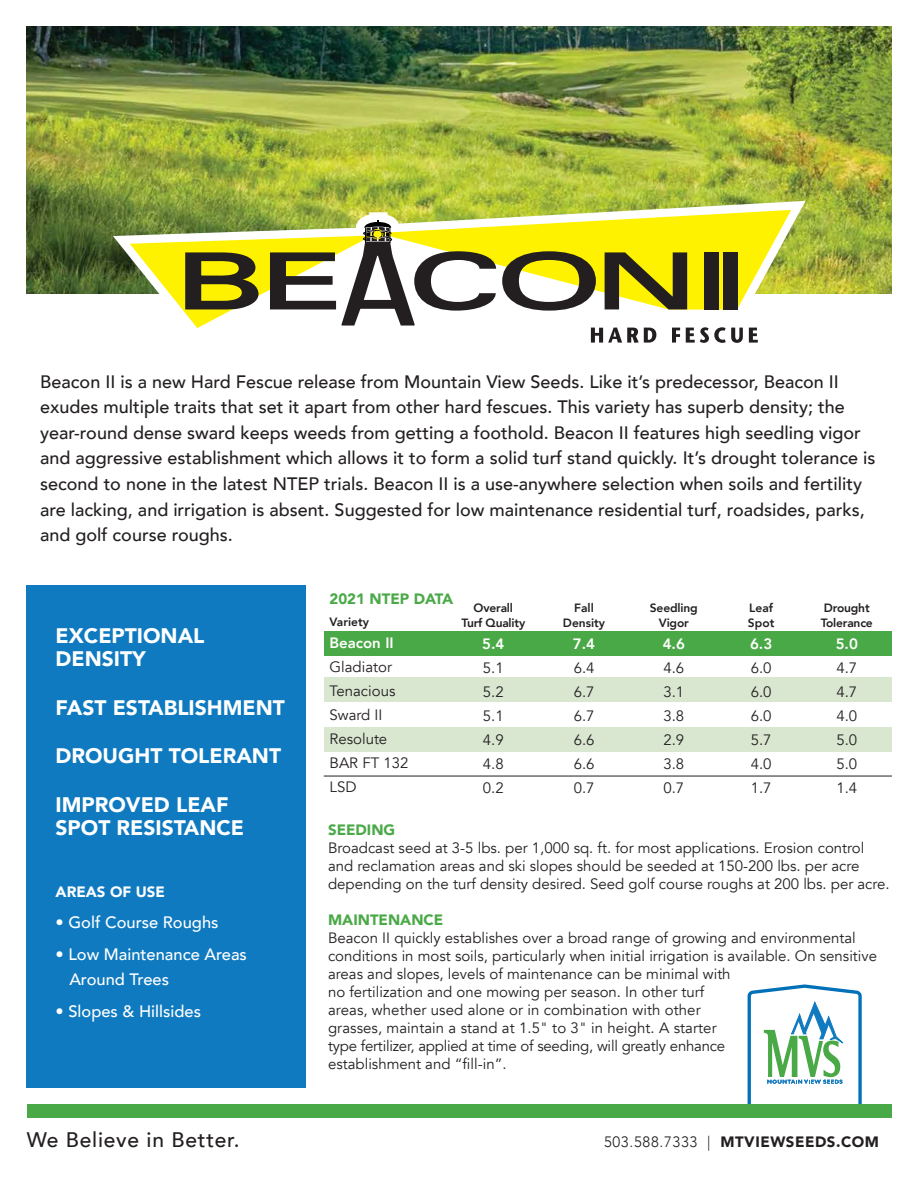
<style>
.page{position:relative;width:918px;height:1188px;background:#fff}
.page>*{position:absolute;margin:0;border:0;box-sizing:border-box;transform-origin:0 0}
.t1{font:900 21px/23.2px "Avenir";color:#fff}
.t2{font:500 21px "Avenir";letter-spacing:.035em;color:#231f20}
.t3{font:500 18px/25.5px "Avenir";color:#231f20}
.t4{font:500 16.5px/25.5px "Avenir";color:#fff}
.t5{font:15px/24px "Avenir";color:#231f20;text-align:justify}
.t6{font:900 15px "Avenir";color:#4aa947}
.t7{font:900 15px "Avenir";letter-spacing:.035em;color:#231f20}
.t8{font:800 15px "Avenir";color:#fff}
.t9{font:900 15px "Avenir";color:#fff}
.t10{font:800 12px/14.4px "Avenir";letter-spacing:-.015em;color:#231f20;text-align:center}
.s1{font-weight:300}
</style>
<div class="page">
<img style="left:27px;top:27px;width:864px;height:267px">
<div style="left:27px;top:585px;width:279px;height:503px;background:#0f7ac0"></div>
<div style="left:324px;top:631px;width:567px;height:25px;background:#4aa947"></div>
<div style="left:324px;top:678px;width:567px;height:24px;background:#d9e7d1"></div>
<div style="left:324px;top:727px;width:567px;height:25px;background:#d9e7d1"></div>
<hr style="left:324px;top:776px;width:568px;height:1px;background:#231f20">
<svg style="left:746px;top:984px;width:117px;height:121px"></svg>
<div style="left:27px;top:1105px;width:864px;height:13px;background:#4aa947"></div>
<svg style="left:791px;top:192px;width:29px;height:102px;background:#adba46"></svg>
<svg style="left:96px;top:150px;width:695px;height:193px"></svg>
<div style="left:704px;top:252px;width:15px;height:58px;background:#231f20"></div>
<div style="left:723px;top:252px;width:15px;height:58px;background:#231f20"></div>
<p class="t3" style="left:40px;top:368px;width:837px">Beacon II is a new Hard Fescue release from Mountain View Seeds. Like it’s predecessor, Beacon II exudes multiple traits that set it apart from other hard fescues. This variety has superb density; the year-round dense sward keeps weeds from getting a foothold. Beacon II features high seedling vigor and aggressive establishment which allows it to form a solid turf stand quickly. It’s drought tolerance is second to none in the latest NTEP trials. Beacon II is a use-anywhere selection when soils and fertility are lacking, and irrigation is absent. Suggested for low maintenance residential turf, roadsides, parks, and golf course roughs.</p>
<h1 class="t1" style="left:56px;top:623px;width:150px">EXCEPTIONAL<br>DENSITY</h1>
<h1 class="t1" style="left:56px;top:695px;width:231px">FAST ESTABLISHMENT</h1>
<h1 class="t1" style="left:56px;top:744px;width:227px">DROUGHT TOLERANT</h1>
<h1 class="t1" style="left:56px;top:793px;width:190px">IMPROVED LEAF<br>SPOT RESISTANCE</h1>
<p class="t9" style="left:56px;top:879px;width:111px">AREAS OF USE</p>
<p class="t4" style="left:56px;top:909px;width:164px">• Golf Course Roughs</p>
<p class="t4" style="left:69px;top:940px;width:179px;text-indent:-14px">• Low Maintenance Areas<br>Around Trees</p>
<p class="t4" style="left:56px;top:997px;width:147px">• Slopes &amp; Hillsides</p>
<p class="t6" style="left:330px;top:586px;width:125px">2021 NTEP DATA</p>
<p class="t10" style="left:330px;top:615px;width:41px">Variety</p>
<p class="t8" style="left:330px;top:631px;width:66px">Beacon II</p>
<p class="t5" style="left:330px;top:655px;width:80px;text-align:left">Gladiator<br>Tenacious<br>Sward II<br>Resolute<br>BAR FT 132<br>LSD</p>
<p class="t10" style="left:461px;top:601px;width:65px">Overall<br>Turf Quality</p>
<p class="t8" style="left:482px;top:632px;width:24px">5.4</p>
<p class="t5" style="left:483px;top:656px;width:22px">5.1<br>5.2<br>5.1<br>4.9<br>4.8<br>0.2</p>
<p class="t10" style="left:563px;top:601px;width:44px">Fall<br>Density</p>
<p class="t8" style="left:573px;top:632px;width:24px">7.4</p>
<p class="t5" style="left:574px;top:656px;width:22px">6.4<br>6.7<br>6.7<br>6.6<br>6.6<br>0.7</p>
<p class="t10" style="left:650px;top:601px;width:49px">Seedling<br>Vigor</p>
<p class="t8" style="left:663px;top:632px;width:24px">4.6</p>
<p class="t5" style="left:663px;top:656px;width:22px">4.6<br>3.1<br>3.8<br>2.9<br>3.8<br>0.7</p>
<p class="t10" style="left:748px;top:601px;width:28px;text-align:left">Leaf<br>Spot</p>
<p class="t8" style="left:750px;top:632px;width:24px">6.3</p>
<p class="t5" style="left:751px;top:656px;width:22px">6.0<br>6.0<br>6.0<br>5.7<br>4.0<br>1.7</p>
<p class="t10" style="left:821px;top:601px;width:54px;text-align:left">Drought<br>Tolerance</p>
<p class="t8" style="left:836px;top:632px;width:24px">5.0</p>
<p class="t5" style="left:836px;top:656px;width:22px">4.7<br>4.7<br>4.0<br>5.0<br>5.0<br>1.4</p>
<p class="t6" style="left:328px;top:817px;width:69px">SEEDING</p>
<p class="t5" style="left:328px;top:839px;width:563px;line-height:18px;text-align:left">Broadcast seed at 3-5 lbs. per 1,000 sq. ft. for most applications. Erosion control and reclamation areas and ski slopes should be seeded at 150-200 lbs. per acre depending on the turf density desired. Seed golf course roughs at 200 lbs. per acre.</p>
<p class="t6" style="left:328px;top:907px;width:117px">MAINTENANCE</p>
<p class="t5" style="left:328px;top:929px;width:551px;line-height:18px;text-align:left">Beacon II quickly establishes over a broad range of growing and environmental conditions in most soils, particularly when initial irrigation is available. On sensitive areas and slopes, levels of maintenance can be minimal with<br>no fertilization and one mowing per season. In other turf<br>areas, whether used alone or in combination with other<br>grasses, maintain a stand at 1.5" to 3" in height. A starter<br>type fertilizer, applied at time of seeding, will greatly enhance<br>establishment and “fill-in”.</p>
<h1 class="t2" style="left:27px;top:1121px;width:214px">We Believe in Better.</h1>
<p class="t7" style="left:604px;top:1129px;width:277px"><span class="s1">503.588.7333 |</span> MTVIEWSEEDS.COM</p>
</div>
